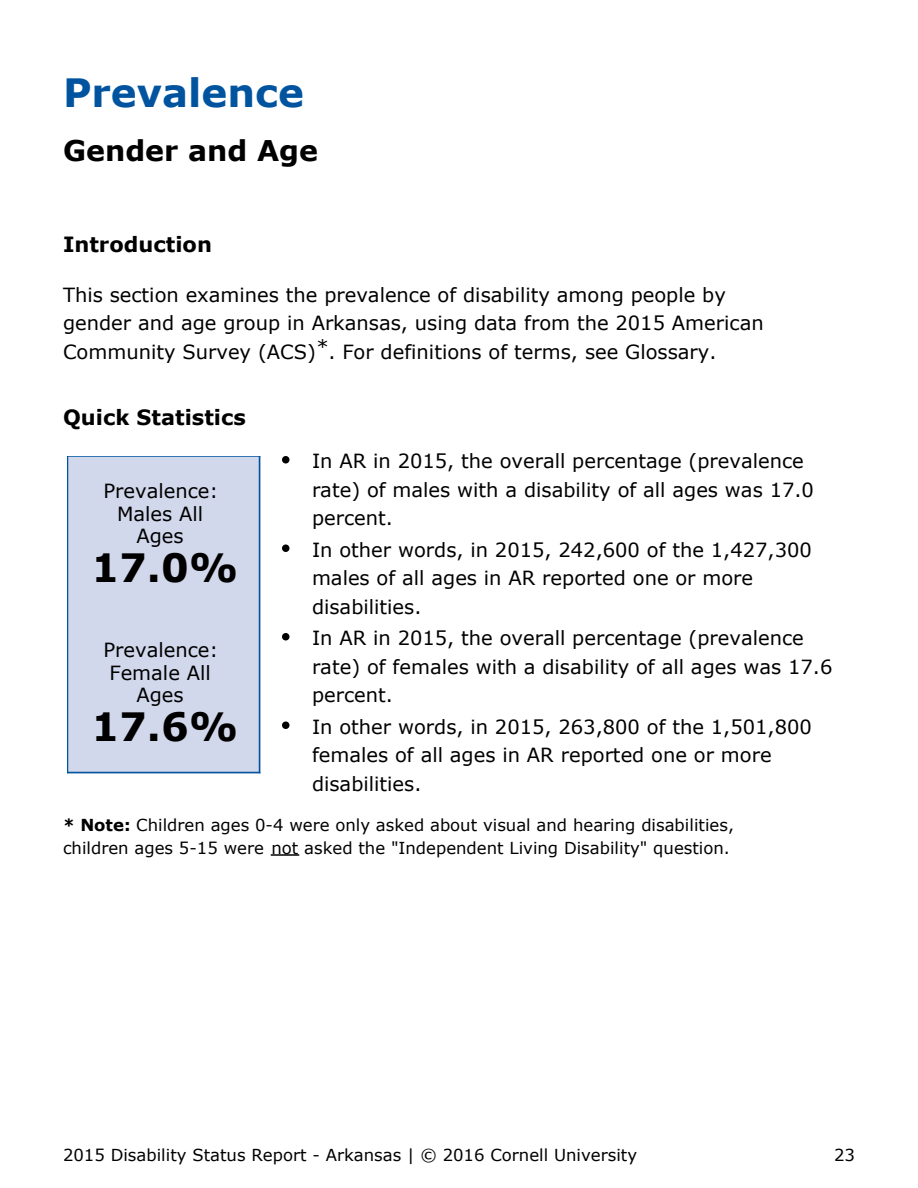
<style>
.page{position:relative;width:918px;height:1188px;background:#fff}
.page>*{position:absolute;margin:0;border:0;box-sizing:border-box;transform-origin:0 0}
.t1{font:700 39px "Verdana";color:#00549f}
.t2{font:700 39px "Verdana";color:#000}
.t3{font:700 28.5px "Verdana";color:#000}
.t4{font:700 21px "Verdana";color:#000}
.t5{font:19.5px/28.5px "Verdana";color:#000}
.t6{font:16.5px/22.5px "Verdana";color:#000}
.s1{font-weight:700}
</style>
<div class="page">
<div style="left:68px;top:456px;width:193px;height:318px;background:#d2d8ec"></div>
<hr style="left:68px;top:456px;width:192px;height:1px;background:#00549f">
<hr style="left:68px;top:772px;width:192px;height:1px;background:#00549f">
<hr style="left:68px;top:456px;width:1px;height:316px;background:#00549f">
<hr style="left:259px;top:456px;width:1px;height:316px;background:#00549f">
<div style="left:282px;top:456px;width:8px;height:8px;background:#000;border-radius:50%"></div>
<div style="left:282px;top:544px;width:8px;height:8px;background:#000;border-radius:50%"></div>
<div style="left:282px;top:633px;width:8px;height:7px;background:#000;border-radius:50%"></div>
<div style="left:282px;top:722px;width:8px;height:7px;background:#000;border-radius:50%"></div>
<hr style="left:272px;top:854px;width:26px;height:2px;background:#000">
<h1 class="t1" style="left:63px;top:77px;width:243px">Prevalence</h1>
<h2 class="t3" style="left:63px;top:139px;width:257px">Gender and Age</h2>
<p class="t4" style="left:63px;top:236px;width:150px">Introduction</p>
<p class="t5" style="left:63px;top:282px;width:702px">This section examines the prevalence of disability among people by gender and age group in Arkansas, using data from the 2015 American<br>Community Survey (ACS)*. For definitions of terms, see Glossary.</p>
<p class="t4" style="left:63px;top:408px;width:184px">Quick Statistics</p>
<p class="t5" style="left:312px;top:448px;width:503px">In AR in 2015, the overall percentage (prevalence rate) of males with a disability of all ages was 17.0 percent.</p>
<p class="t5" style="left:312px;top:537px;width:501px">In other words, in 2015, 242,600 of the 1,427,300 males of all ages in AR reported one or more disabilities.</p>
<p class="t5" style="left:312px;top:625px;width:522px">In AR in 2015, the overall percentage (prevalence rate) of females with a disability of all ages was 17.6 percent.</p>
<p class="t5" style="left:312px;top:714px;width:501px">In other words, in 2015, 263,800 of the 1,501,800 females of all ages in AR reported one or more disabilities.</p>
<p class="t6" style="left:63px;top:815px;width:672px"><span class="s1">* Note:</span> Children ages 0-4 were only asked about visual and hearing disabilities, children ages 5-15 were not asked the "Independent Living Disability" question.</p>
<p class="t5" style="left:104px;top:481px;width:116px;line-height:22.5px;text-align:center">Prevalence:<br>Males All<br>Ages</p>
<h1 class="t2" style="left:92px;top:552px;width:148px">17.0%</h1>
<p class="t5" style="left:104px;top:640px;width:116px;line-height:22.5px;text-align:center">Prevalence:<br>Female All<br>Ages</p>
<h1 class="t2" style="left:92px;top:711px;width:148px">17.6%</h1>
<p class="t6" style="left:63px;top:1145px;width:576px">2015 Disability Status Report - Arkansas | © 2016 Cornell University</p>
<p class="t6" style="left:834px;top:1145px;width:22px">23</p>
</div>
